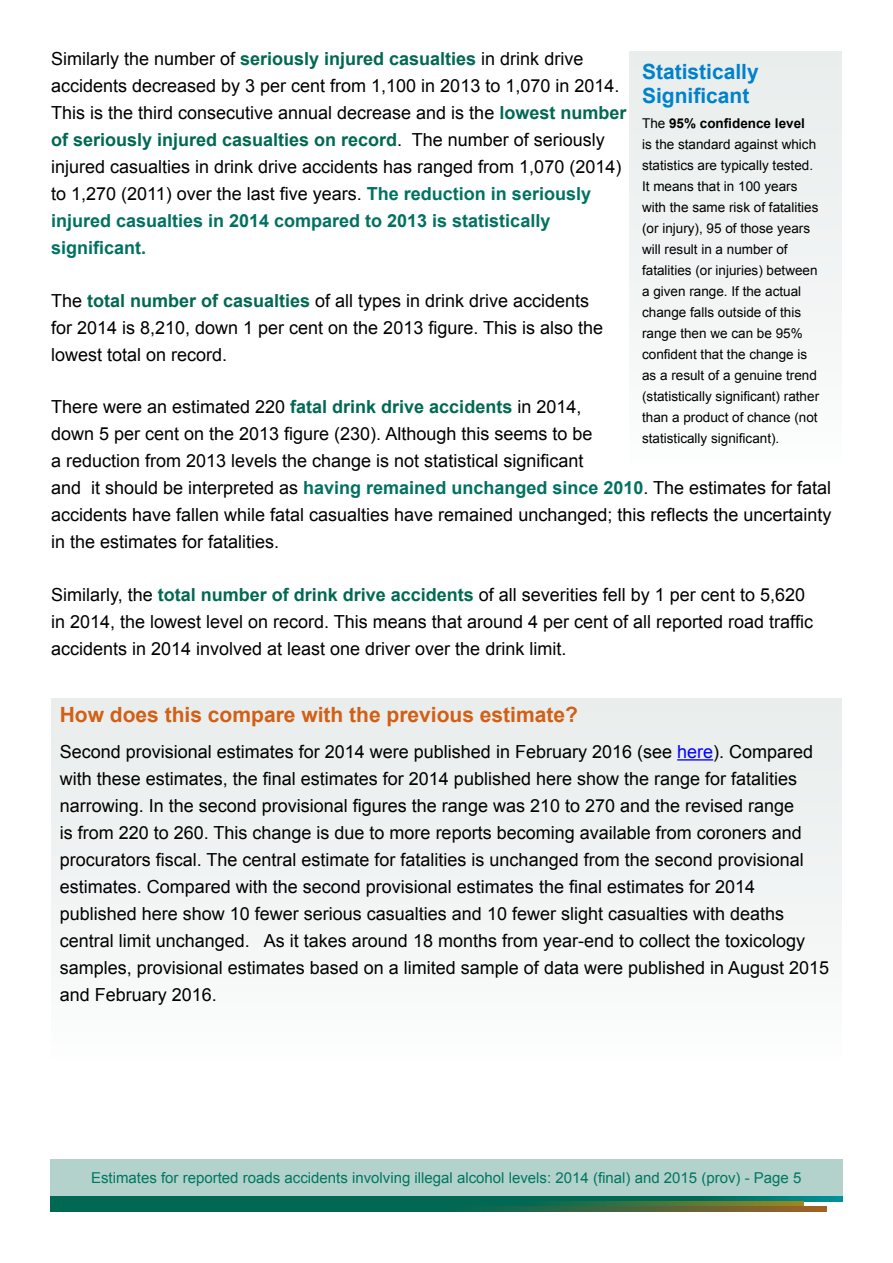
<style>
.page{position:relative;width:893px;height:1263px;background:#fff}
.page>*{position:absolute;margin:0;border:0;box-sizing:border-box;transform-origin:0 0}
.t1{font:700 21px "Arial";color:#d25f15}
.bold_intro_text{font:700 21px/24px "Arial";color:#0082ca}
.bold_intro_text-2{font:18px/27px "Arial";color:#000}
.t2{font:15px "Arial";color:#007662}
.t3{font:13.5px/21px "Arial";color:#000}
.s1{font-weight:700;color:#006853}
.s2{font-weight:700;color:#007161}
.s3{font-weight:700}
.s4{color:#00f}
</style>
<div class="page">
<div style="left:50px;top:1160px;width:792px;height:36px;background:#b3d2cb"></div>
<svg style="left:50px;top:1196px;width:792px;height:5px"></svg>
<svg style="left:50px;top:1201px;width:753px;height:5px"></svg>
<svg style="left:50px;top:1206px;width:777px;height:6px"></svg>
<div style="left:629px;top:51px;width:213px;height:413px;background:#f1f4f3"></div>
<div style="left:51px;top:699px;width:791px;height:360px;background:#f1f4f3"></div>
<hr style="left:677px;top:759px;width:36px;height:1px;background:#00f">
<p class="bold_intro_text-2" style="left:51px;top:46px;width:577px">Similarly the number of <span class="s1">seriously injured casualties</span> in drink drive accidents decreased by 3 per cent from 1,100 in 2013 to 1,070 in 2014.<br>This is the third consecutive annual decrease and is the <span class="s1">lowest number of seriously injured casualties on record</span>. The number of seriously injured casualties in drink drive accidents has ranged from 1,070 (2014) to 1,270 (2011) over the last five years. <span class="s2">The reduction in seriously injured casualties in 2014 compared to 2013 is statistically significant.</span></p>
<p class="bold_intro_text-2" style="left:51px;top:287px;width:554px">The <span class="s1">total number of casualties</span> of all types in drink drive accidents for 2014 is 8,210, down 1 per cent on the 2013 figure. This is also the lowest total on record.</p>
<p class="bold_intro_text-2" style="left:51px;top:394px;width:782px">There were an estimated 220 <span class="s1">fatal drink drive accidents</span> in 2014,<br>down 5 per cent on the 2013 figure (230). Although this seems to be<br>a reduction from 2013 levels the change is not statistical significant<br>and it should be interpreted as <span class="s2">having remained unchanged since 2010</span>. The estimates for fatal accidents have fallen while fatal casualties have remained unchanged; this reflects the uncertainty in the estimates for fatalities.</p>
<p class="bold_intro_text-2" style="left:51px;top:581px;width:764px">Similarly, the <span class="s1">total number of drink drive accidents</span> of all severities fell by 1 per cent to 5,620 in 2014, the lowest level on record. This means that around 4 per cent of all reported road traffic accidents in 2014 involved at least one driver over the drink limit.</p>
<p class="bold_intro_text" style="left:642px;top:60px;width:118px">Statistically<br>Significant</p>
<p class="t3" style="left:642px;top:113px;width:179px">The <span class="s3">95% confidence level<br></span>is the standard against which statistics are typically tested.<br>It means that in 100 years with the same risk of fatalities (or injury), 95 of those years will result in a number of fatalities (or injuries) between a given range. If the actual change falls outside of this range then we can be 95% confident that the change is as a result of a genuine trend (statistically significant) rather than a product of chance (not statistically significant).</p>
<p class="t1" style="left:60px;top:701px;width:520px">How does this compare with the previous estimate?</p>
<p class="bold_intro_text-2" style="left:60px;top:738px;width:771px">Second provisional estimates for 2014 were published in February 2016 (see <span class="s4">here</span>). Compared with these estimates, the final estimates for 2014 published here show the range for fatalities narrowing. In the second provisional figures the range was 210 to 270 and the revised range<br>is from 220 to 260. This change is due to more reports becoming available from coroners and procurators fiscal. The central estimate for fatalities is unchanged from the second provisional estimates. Compared with the second provisional estimates the final estimates for 2014 published here show 10 fewer serious casualties and 10 fewer slight casualties with deaths central limit unchanged. As it takes around 18 months from year-end to collect the toxicology samples, provisional estimates based on a limited sample of data were published in August 2015 and February 2016.</p>
<p class="t2" style="left:91px;top:1168px;width:712px">Estimates for reported roads accidents involving illegal alcohol levels: 2014 (final) and 2015 (prov) - Page 5</p>
</div>
